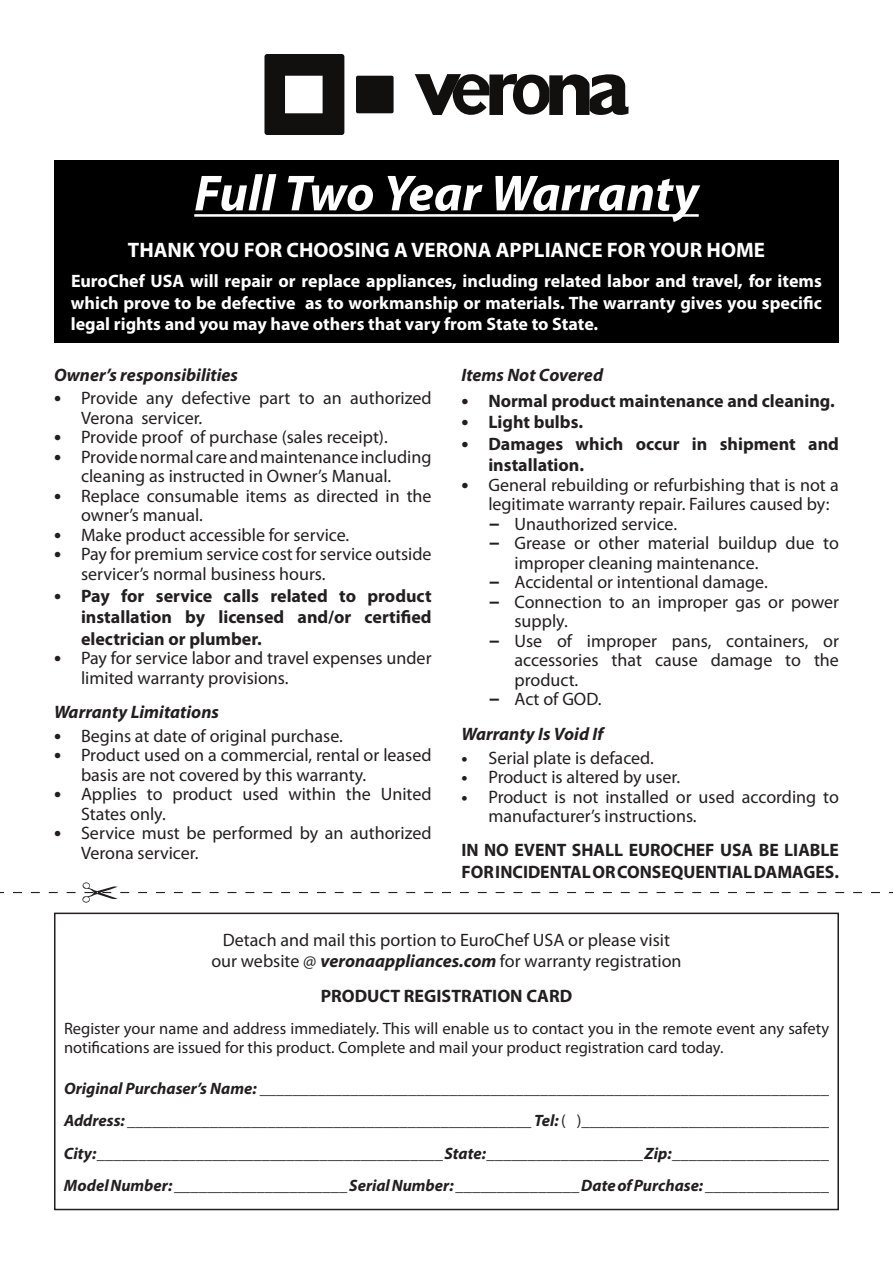
<style>
.page{position:relative;width:893px;height:1263px;background:#fff}
.page>*{position:absolute;margin:0;border:0;box-sizing:border-box;transform-origin:0 0}
.t1{font:italic 700 51px "Myriad Pro";color:#fff}
.t2{font:700 21px "Myriad Pro";color:#fff}
.t3{font:18px/19.5px "Myriad Pro";color:#231f20}
.t4{font:700 18px/21.6px "Myriad Pro";color:#231f20}
.t5{font:700 18px/21.6px "Myriad Pro";color:#fff;text-align:justify}
.t6{font:italic 700 18px/34.3px "Myriad Pro";color:#231f20;text-align:right}
.t7{font:16.5px/32.2px "Myriad Pro";color:#231f20}
.s1{font-weight:700;font-size:21px}
.s2{font-size:21px}
.s3{font-style:normal;font-size:21px}
.s4{font-weight:400;font-style:normal}
.s5{font-weight:700}
.s6{font-weight:700;font-style:italic}
</style>
<div class="page">
<svg style="left:415px;top:73px;width:213px;height:42px"></svg>
<svg style="left:264px;top:54px;width:80px;height:81px"></svg>
<div style="left:356px;top:76px;width:38px;height:37px;background:#12100f;border-radius:2px"></div>
<div style="left:54px;top:912px;width:785px;height:298px;border:2px solid #231f20"></div>
<div style="left:54px;top:160px;width:785px;height:182px;background:#000"></div>
<hr style="left:194px;top:214px;width:505px;height:3px;background:#fff">
<svg style="left:0;top:882px;width:893px;height:21px"></svg>
<h1 class="t1" style="left:194px;top:160px;width:506px">Full Two Year Warranty</h1>
<p class="t2" style="left:128px;top:236px;width:639px">THANK YOU FOR CHOOSING A VERONA APPLIANCE FOR YOUR HOME</p>
<p class="t5" style="left:71px;top:269px;width:752px">EuroChef USA will repair or replace appliances, including related labor and travel, for items which prove to be defective as to workmanship or materials. The warranty gives you specific legal rights and you may have others that vary from State to State.</p>
<p class="t6" style="left:54px;top:357px;width:186px">Owner’s responsibilities</p>
<p class="t3" style="left:81px;top:388px;width:352px;text-indent:-27px"><span class="s1">•</span> Provide any defective part to an authorized<br>Verona servicer.</p>
<p class="t3" style="left:54px;top:427px;width:335px"><span class="s1">•</span> Provide proof of purchase (sales receipt).</p>
<p class="t3" style="left:81px;top:447px;width:352px;text-indent:-27px"><span class="s1">•</span> Provide normal care and maintenance including cleaning as instructed in Owner’s Manual.</p>
<p class="t3" style="left:81px;top:486px;width:352px;text-indent:-27px"><span class="s1">•</span> Replace consumable items as directed in the owner’s manual.</p>
<p class="t3" style="left:54px;top:525px;width:297px"><span class="s1">•</span> Make product accessible for service.</p>
<p class="t3" style="left:81px;top:544px;width:352px;text-indent:-27px"><span class="s1">•</span> Pay for premium service cost for service outside servicer’s normal business hours.</p>
<p class="t4" style="left:81px;top:584px;width:352px;text-align:justify;text-indent:-27px"><span class="s2">•</span> Pay for service calls related to product installation by licensed and/or certified electrician or plumber.</p>
<p class="t3" style="left:81px;top:648px;width:352px;text-indent:-27px"><span class="s1">•</span> Pay for service labor and travel expenses under limited warranty provisions.</p>
<p class="t6" style="left:54px;top:694px;width:166px">Warranty Limitations</p>
<p class="t3" style="left:54px;top:726px;width:290px"><span class="s1">•</span> Begins at date of original purchase.</p>
<p class="t3" style="left:81px;top:745px;width:352px;text-indent:-27px"><span class="s1">•</span> Product used on a commercial, rental or leased basis are not covered by this warranty.</p>
<p class="t3" style="left:81px;top:784px;width:352px;text-indent:-27px"><span class="s1">•</span> Applies to product used within the United<br>States only.</p>
<p class="t3" style="left:81px;top:823px;width:352px;text-indent:-27px"><span class="s1">•</span> Service must be performed by an authorized<br>Verona servicer.</p>
<p class="t6" style="left:461px;top:357px;width:143px">Items Not Covered</p>
<p class="t4" style="left:461px;top:389px;width:375px"><span class="s2">•</span> Normal product maintenance and cleaning.</p>
<p class="t4" style="left:461px;top:411px;width:123px"><span class="s2">•</span> Light bulbs.</p>
<p class="t4" style="left:488px;top:432px;width:352px;text-indent:-27px"><span class="s2">•</span> Damages which occur in shipment and installation.</p>
<p class="t3" style="left:488px;top:475px;width:352px;text-indent:-27px"><span class="s1">•</span> General rebuilding or refurbishing that is not a legitimate warranty repair. Failures caused by:</p>
<p class="t3" style="left:489px;top:514px;width:190px"><span class="s1">–</span> Unauthorized service.</p>
<p class="t3" style="left:514px;top:533px;width:326px;text-indent:-26px"><span class="s1">–</span> Grease or other material buildup due to improper cleaning maintenance.</p>
<p class="t3" style="left:489px;top:572px;width:280px"><span class="s1">–</span> Accidental or intentional damage.</p>
<p class="t3" style="left:514px;top:592px;width:326px;text-indent:-26px"><span class="s1">–</span> Connection to an improper gas or power supply.</p>
<p class="t3" style="left:514px;top:631px;width:326px;text-align:justify;text-indent:-26px"><span class="s1">–</span> Use of improper pans, containers, or accessories that cause damage to the product.</p>
<p class="t6" style="left:461px;top:682px;width:143px"><span class="s3">–</span> <span class="s4">Act of GOD.<br></span>Warranty Is Void If</p>
<p class="t3" style="left:461px;top:747px;width:194px"><span class="s5">•</span> Serial plate is defaced.</p>
<p class="t3" style="left:461px;top:767px;width:220px"><span class="s5">•</span> Product is altered by user.</p>
<p class="t3" style="left:488px;top:786px;width:352px;text-indent:-27px"><span class="s5">•</span> Product is not installed or used according to manufacturer’s instructions.</p>
<p class="t4" style="left:461px;top:839px;width:379px">IN NO EVENT SHALL EUROCHEF USA BE LIABLE<br>FORINCIDENTALORCONSEQUENTIALDAMAGES.</p>
<p class="t3" style="left:211px;top:928px;width:472px;line-height:21.6px;text-align:center">Detach and mail this portion to EuroChef USA or please visit our website @ <span class="s6">veronaappliances.com</span> for warranty registration</p>
<p class="t4" style="left:321px;top:984px;width:253px">PRODUCT REGISTRATION CARD</p>
<p class="t7" style="left:64px;top:1018px;width:767px;line-height:19.5px">Register your name and address immediately. This will enable us to contact you in the remote event any safety notifications are issued for this product. Complete and mail your product registration card today.</p>
<p class="t7" style="left:64px;top:1072px;width:766px;text-align:justify"><span class="s6">Original Purchaser’s Name:</span> _____________________________________________________________________ <span class="s6">Address:</span> _________________________________________________ <span class="s6">Tel:</span> ( )______________________________ <span class="s6">City:</span> __________________________________________ <span class="s6">State:</span> ___________________ <span class="s6">Zip:</span> ___________________ <span class="s6">Model Number:</span> _____________________ <span class="s6">Serial Number:</span> _______________ <span class="s6">Date of Purchase:</span> _______________</p>
</div>
